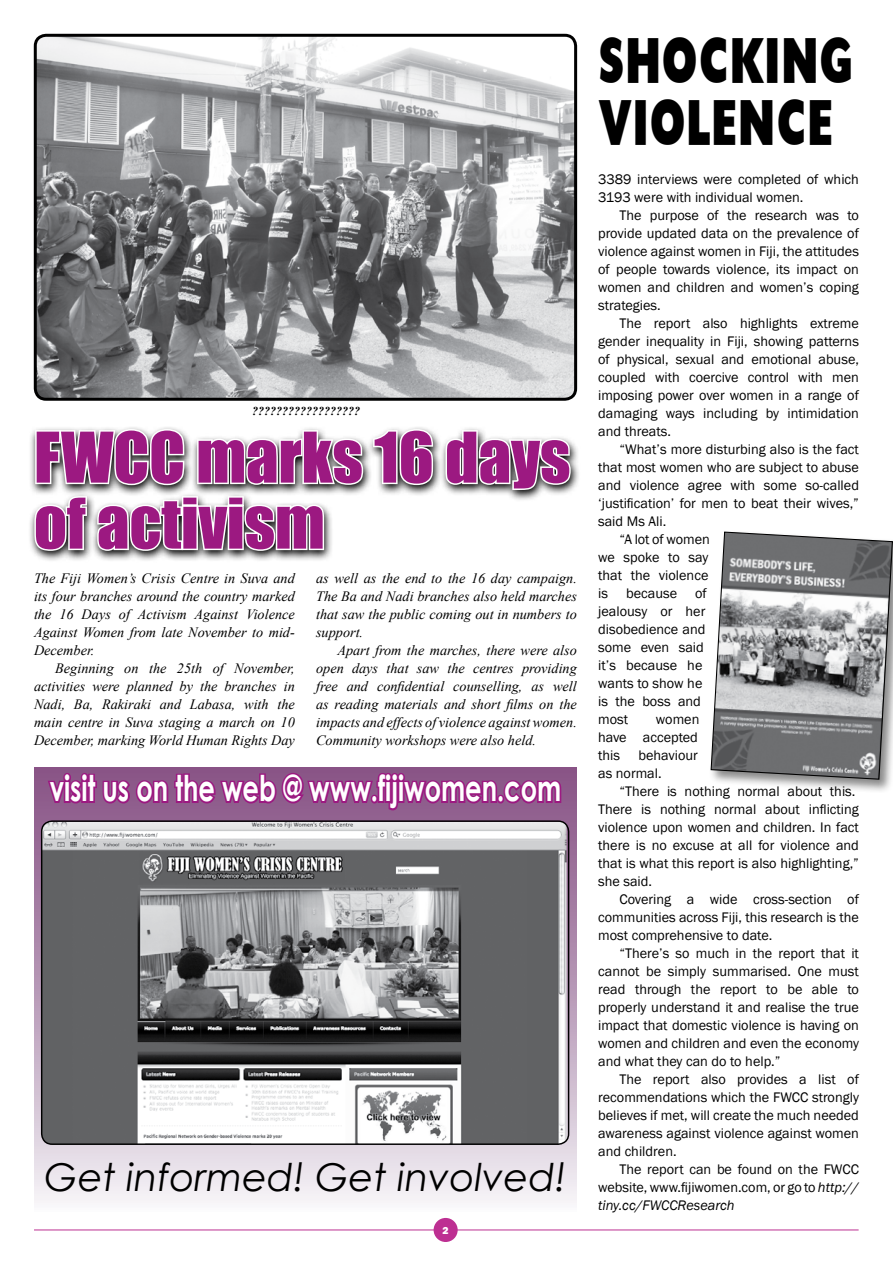
<style>
.page{position:relative;width:893px;height:1263px;background:#fff}
.page>*{position:absolute;margin:0;border:0;box-sizing:border-box;transform-origin:0 0}
.t1{font:64.5px/66px "Impact";color:#9c1981}
.t2{font:58.5px/62.6px "Headline NEWS";color:#000;scale:.68 1}
.t3{font:italic 38.4px "Century Gothic";color:#000}
.t4{font:700 35.7px "Century Gothic";color:#fff;scale:.72 1}
.t5{font:14.25px/18px "Franklin Gothic";color:#000;text-align:justify}
.t6{font:italic 14.25px/18px "Times New Roman";color:#000;text-align:justify}
.t7{font:italic 700 12px "Times New Roman";color:#000}
.t8{font:800 10.5px "Franklin Gothic";color:#fff}
.s1{font-style:italic}
</style>
<div class="page">
<hr style="left:34px;top:1229px;width:825px;height:1px;background:#bd2f92">
<div style="left:434px;top:1218px;width:24px;height:24px;background:#bd2f92;border-radius:50%"></div>
<img style="left:36px;top:36px;width:539px;height:361px">
<div style="left:34px;top:34px;width:543px;height:367px;border:3px solid #000;border-radius:11px"></div>
<svg style="left:372px;top:427px;width:63px;height:60px"></svg>
<svg style="left:443px;top:429px;width:130px;height:67px"></svg>
<svg style="left:32px;top:427px;width:333px;height:134px"></svg>
<svg style="left:34px;top:767px;width:543px;height:444px"></svg>
<svg style="left:45px;top:770px;width:518px;height:52px;background:#8e4284"></svg>
<img style="left:42px;top:822px;width:525px;height:322px">
<div style="left:708px;top:529px;width:185px;height:271px;background:#000;opacity:.47"></div>
<svg style="left:710px;top:531px;width:183px;height:249px;background:#969698"></svg>
<p class="t7" style="left:252px;top:403px;width:109px">??????????????????</p>
<h1 class="t1" style="left:34px;top:423px;width:538px">FWCC marks 16 days of activism</h1>
<p class="t6" style="left:34px;top:569px;width:262px">The Fiji Women’s Crisis Centre in Suva and its four branches around the country marked the 16 Days of Activism Against Violence Against Women from late November to mid-December.</p>
<p class="t6" style="left:34px;top:659px;width:262px;text-indent:21px">Beginning on the 25th of November, activities were planned by the branches in Nadi, Ba, Rakiraki and Labasa, with the main centre in Suva staging a march on 10<br>December, marking World Human Rights Day</p>
<p class="t6" style="left:316px;top:569px;width:262px">as well as the end to the 16 day campaign.<br>The Ba and Nadi branches also held marches that saw the public coming out in numbers to support.</p>
<p class="t6" style="left:316px;top:641px;width:262px;text-indent:21px">Apart from the marches, there were also open days that saw the centres providing free and confidential counselling, as well as reading materials and short films on the impacts and effects of violence against women.<br>Community workshops were also held.</p>
<h3 class="t4" style="left:50px;top:766px;width:712px">visit us on the web @ www.fijiwomen.com</h3>
<h3 class="t3" style="left:45px;top:1153px;width:523px">Get informed! Get involved!</h3>
<p class="t8" style="left:442px;top:1223px;width:8px">2</p>
<h2 class="t2" style="left:598px;top:33px;width:377px">SHOCKING<br>VIOLENCE</h2>
<p class="t5" style="left:598px;top:171px;width:262px">3389 interviews were completed of which<br>3193 were with individual women.</p>
<p class="t5" style="left:598px;top:207px;width:262px;text-indent:21px">The purpose of the research was to provide updated data on the prevalence of violence against women in Fiji, the attitudes of people towards violence, its impact on women and children and women’s coping strategies.</p>
<p class="t5" style="left:598px;top:315px;width:262px;text-indent:21px">The report also highlights extreme gender inequality in Fiji, showing patterns of physical, sexual and emotional abuse, coupled with coercive control with men imposing power over women in a range of damaging ways including by intimidation and threats.</p>
<p class="t5" style="left:619px;top:441px;width:241px">“What’s more disturbing also is the fact</p>
<p class="t5" style="left:598px;top:459px;width:262px">that most women who are subject to abuse</p>
<p class="t5" style="left:598px;top:477px;width:262px">and violence agree with some so-called</p>
<p class="t5" style="left:598px;top:495px;width:262px">‘justification’ for men to beat their wives,”</p>
<p class="t5" style="left:598px;top:513px;width:70px">said Ms Ali.</p>
<p class="t5" style="left:619px;top:531px;width:92px">“A lot of women</p>
<p class="t5" style="left:598px;top:549px;width:112px">we spoke to say</p>
<p class="t5" style="left:598px;top:567px;width:112px">that the violence</p>
<p class="t5" style="left:598px;top:585px;width:11px">is</p>
<p class="t5" style="left:626px;top:585px;width:53px">because</p>
<p class="t5" style="left:598px;top:585px;width:110px;text-align:left;text-indent:97px">of jealousy or her disobedience and some even said it’s because he wants to show he is the boss and most</p>
<p class="t5" style="left:598px;top:711px;width:103px;text-indent:58px">women have accepted this</p>
<p class="t5" style="left:598px;top:747px;width:101px;text-indent:40px">behaviour as normal.</p>
<p class="t5" style="left:598px;top:783px;width:262px;text-align:left;text-indent:21px">“There is nothing normal about this.<br>There is nothing normal about inflicting violence upon women and children. In fact there is no excuse at all for violence and that is what this report is also highlighting,” she said.</p>
<p class="t5" style="left:598px;top:891px;width:262px;text-indent:21px">Covering a wide cross-section of communities across Fiji, this research is the most comprehensive to date.</p>
<p class="t5" style="left:598px;top:945px;width:262px;text-indent:21px">“There’s so much in the report that it cannot be simply summarised. One must read through the report to be able to properly understand it and realise the true impact that domestic violence is having on women and children and even the economy and what they can do to help.”</p>
<p class="t5" style="left:598px;top:1071px;width:262px;text-indent:21px">The report also provides a list of recommendations which the FWCC strongly believes if met, will create the much needed awareness against violence against women and children.</p>
<p class="t5" style="left:598px;top:1161px;width:262px;text-indent:21px">The report can be found on the FWCC website, www.fijiwomen.com, or go to <span class="s1">http:// tiny.cc/FWCCResearch</span></p>
</div>
